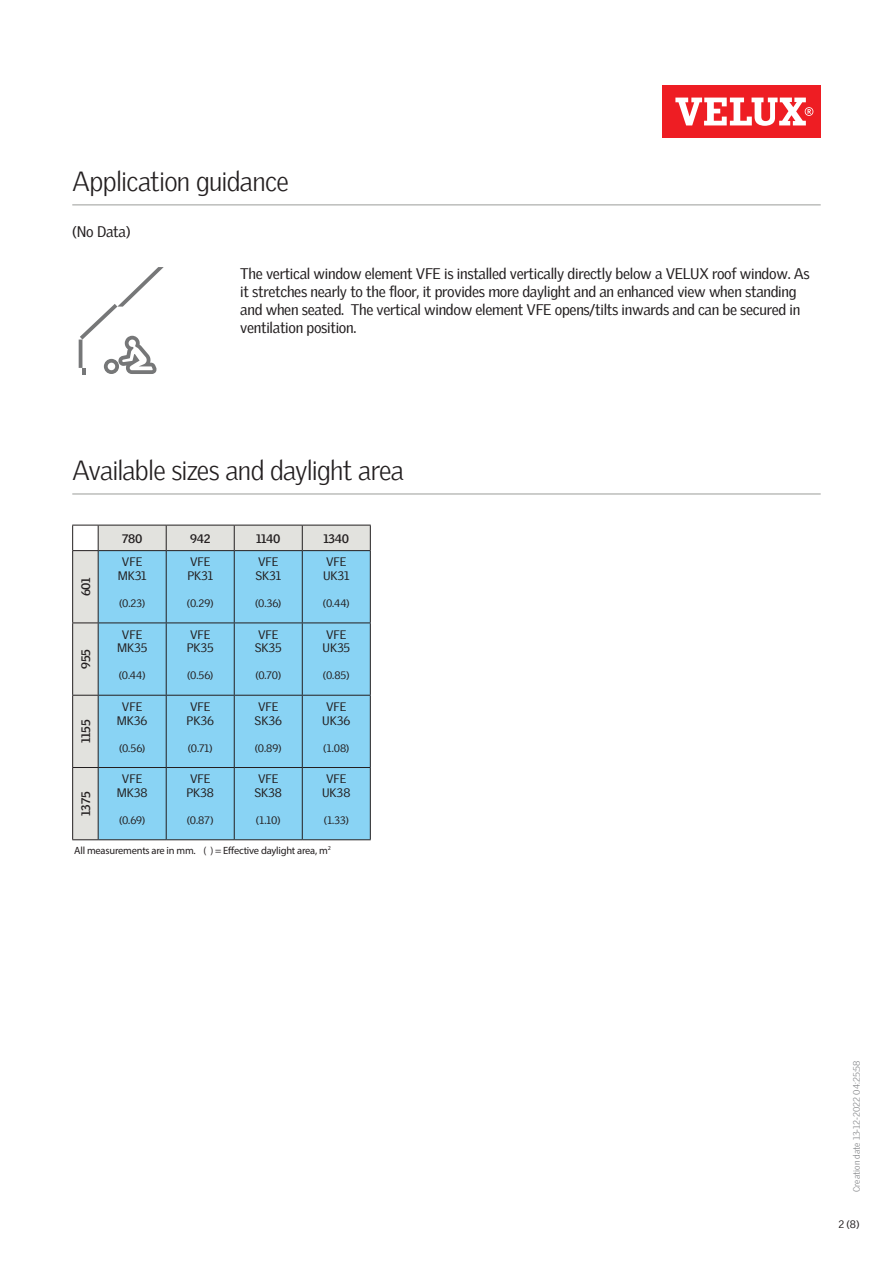
<style>
.page{position:relative;width:893px;height:1263px;background:#fff}
.page>*{position:absolute;margin:0;border:0;box-sizing:border-box;transform-origin:0 0}
.Headline_With_Line_B{font:300 27px "Velux Gothic";letter-spacing:-.03em;color:#231f20}
.Body_Regular{font:15px/18px "Velux Gothic";letter-spacing:-.02em;color:#231f20}
.TableText{font:12px "Velux Gothic";letter-spacing:-.005em;color:#231f20}
.TableHeader_TableTex{font:700 12px "Velux Gothic";letter-spacing:-.02em;color:#231f20}
.TableHeader{font:700 12px "Velux Gothic";letter-spacing:-.02em;color:#231f20}
.TableText-2{font:10.5px "Velux Gothic";letter-spacing:.005em;color:#231f20}
.t1{font:10.5px "Myriad Pro";letter-spacing:-.02em;color:#231f20}
.t2{font:300 9px "Velux Gothic";color:#7c7e81}
</style>
<div class="page">
<div style="left:662px;top:85px;width:159px;height:53px;background:#ee1d23"></div>
<svg style="left:675px;top:98px;width:138px;height:28px"></svg>
<hr style="left:72px;top:204px;width:749px;height:2px;background:#bcbdbb">
<hr style="left:72px;top:493px;width:749px;height:2px;background:#bcbdbb">
<div style="left:73px;top:526px;width:297px;height:313px;background:#e2e2de"></div>
<div style="left:99px;top:551px;width:271px;height:288px;background:#89d3f4"></div>
<hr style="left:98px;top:525px;width:68px;height:1px;background:#231f20">
<hr style="left:166px;top:525px;width:68px;height:1px;background:#231f20">
<svg style="left:166px;top:525px;width:1px;height:25px"></svg>
<hr style="left:234px;top:525px;width:68px;height:1px;background:#231f20">
<svg style="left:234px;top:525px;width:1px;height:25px"></svg>
<hr style="left:302px;top:525px;width:69px;height:1px;background:#231f20">
<svg style="left:302px;top:525px;width:1px;height:25px"></svg>
<svg style="left:370px;top:525px;width:1px;height:25px"></svg>
<svg style="left:72px;top:525px;width:27px;height:26px"></svg>
<hr style="left:72px;top:551px;width:1px;height:71px;background:#231f20">
<hr style="left:98px;top:550px;width:68px;height:1px;background:#231f20">
<hr style="left:98px;top:551px;width:1px;height:71px;background:#231f20">
<hr style="left:166px;top:550px;width:68px;height:1px;background:#231f20">
<hr style="left:166px;top:551px;width:1px;height:71px;background:#231f20">
<hr style="left:234px;top:550px;width:68px;height:1px;background:#231f20">
<hr style="left:234px;top:551px;width:1px;height:71px;background:#231f20">
<hr style="left:302px;top:550px;width:69px;height:1px;background:#231f20">
<hr style="left:302px;top:551px;width:1px;height:71px;background:#231f20">
<hr style="left:370px;top:551px;width:1px;height:71px;background:#231f20">
<svg style="left:72px;top:622px;width:26px;height:1px"></svg>
<hr style="left:72px;top:623px;width:1px;height:72px;background:#231f20">
<hr style="left:98px;top:622px;width:68px;height:1px;background:#231f20">
<hr style="left:98px;top:623px;width:1px;height:72px;background:#231f20">
<hr style="left:166px;top:622px;width:68px;height:1px;background:#231f20">
<hr style="left:166px;top:623px;width:1px;height:72px;background:#231f20">
<hr style="left:234px;top:622px;width:68px;height:1px;background:#231f20">
<hr style="left:234px;top:623px;width:1px;height:72px;background:#231f20">
<hr style="left:302px;top:622px;width:69px;height:1px;background:#231f20">
<hr style="left:302px;top:623px;width:1px;height:72px;background:#231f20">
<hr style="left:370px;top:623px;width:1px;height:72px;background:#231f20">
<svg style="left:72px;top:695px;width:26px;height:1px"></svg>
<hr style="left:72px;top:696px;width:1px;height:71px;background:#231f20">
<hr style="left:98px;top:695px;width:68px;height:1px;background:#231f20">
<hr style="left:98px;top:696px;width:1px;height:71px;background:#231f20">
<hr style="left:166px;top:695px;width:68px;height:1px;background:#231f20">
<hr style="left:166px;top:696px;width:1px;height:71px;background:#231f20">
<hr style="left:234px;top:695px;width:68px;height:1px;background:#231f20">
<hr style="left:234px;top:696px;width:1px;height:71px;background:#231f20">
<hr style="left:302px;top:695px;width:69px;height:1px;background:#231f20">
<hr style="left:302px;top:696px;width:1px;height:71px;background:#231f20">
<hr style="left:370px;top:696px;width:1px;height:71px;background:#231f20">
<svg style="left:72px;top:767px;width:26px;height:1px"></svg>
<hr style="left:72px;top:768px;width:1px;height:71px;background:#231f20">
<svg style="left:72px;top:839px;width:26px;height:1px"></svg>
<hr style="left:98px;top:767px;width:68px;height:1px;background:#231f20">
<hr style="left:98px;top:768px;width:1px;height:71px;background:#231f20">
<hr style="left:98px;top:839px;width:68px;height:1px;background:#231f20">
<hr style="left:166px;top:767px;width:68px;height:1px;background:#231f20">
<hr style="left:166px;top:768px;width:1px;height:71px;background:#231f20">
<hr style="left:166px;top:839px;width:68px;height:1px;background:#231f20">
<hr style="left:234px;top:767px;width:68px;height:1px;background:#231f20">
<hr style="left:234px;top:768px;width:1px;height:71px;background:#231f20">
<hr style="left:234px;top:839px;width:68px;height:1px;background:#231f20">
<hr style="left:302px;top:767px;width:69px;height:1px;background:#231f20">
<hr style="left:302px;top:768px;width:1px;height:71px;background:#231f20">
<hr style="left:370px;top:768px;width:1px;height:71px;background:#231f20">
<hr style="left:302px;top:839px;width:69px;height:1px;background:#231f20">
<svg style="left:79px;top:267px;width:85px;height:107px"></svg>
<p class="Headline_With_Line_B" style="left:72px;top:161px;width:218px">Application guidance</p>
<p class="Body_Regular" style="left:72px;top:221px;width:60px">(No Data)</p>
<p class="Body_Regular" style="left:240px;top:263px;width:571px">The vertical window element VFE is installed vertically directly below a VELUX roof window. As it stretches nearly to the floor, it provides more daylight and an enhanced view when standing and when seated. The vertical window element VFE opens/tilts inwards and can be secured in ventilation position.</p>
<p class="Headline_With_Line_B" style="left:72px;top:450px;width:333px">Available sizes and daylight area</p>
<p class="TableHeader" style="left:77px;top:596px;width:21px;rotate:-90deg">601</p>
<p class="TableHeader" style="left:77px;top:669px;width:21px;rotate:-90deg">955</p>
<p class="TableHeader" style="left:77px;top:743px;width:25px;rotate:-90deg">1155</p>
<p class="TableHeader_TableTex" style="left:122px;top:529px;width:22px">780</p>
<p class="TableHeader_TableTex" style="left:190px;top:529px;width:22px">942</p>
<p class="TableHeader_TableTex" style="left:256px;top:529px;width:26px">1140</p>
<p class="TableHeader_TableTex" style="left:323px;top:529px;width:27px">1340</p>
<p class="TableText" style="left:122px;top:553px;width:22px">VFE</p>
<p class="TableText" style="left:118px;top:566px;width:30px">MK31</p>
<p class="TableText-2" style="left:119px;top:595px;width:28px">(0.23)</p>
<p class="TableText" style="left:122px;top:625px;width:22px">VFE</p>
<p class="TableText" style="left:117px;top:639px;width:32px">MK35</p>
<p class="TableText-2" style="left:119px;top:667px;width:28px">(0.44)</p>
<p class="TableText" style="left:122px;top:698px;width:22px">VFE</p>
<p class="TableText" style="left:117px;top:711px;width:32px">MK36</p>
<p class="TableText-2" style="left:119px;top:740px;width:28px">(0.56)</p>
<p class="TableText" style="left:190px;top:553px;width:22px">VFE</p>
<p class="TableText" style="left:187px;top:566px;width:27px">PK31</p>
<p class="TableText-2" style="left:187px;top:595px;width:28px">(0.29)</p>
<p class="TableText" style="left:190px;top:625px;width:22px">VFE</p>
<p class="TableText" style="left:187px;top:639px;width:28px">PK35</p>
<p class="TableText-2" style="left:187px;top:667px;width:28px">(0.56)</p>
<p class="TableText" style="left:190px;top:698px;width:22px">VFE</p>
<p class="TableText" style="left:187px;top:711px;width:29px">PK36</p>
<p class="TableText-2" style="left:188px;top:740px;width:26px">(0.71)</p>
<p class="TableText" style="left:258px;top:553px;width:22px">VFE</p>
<p class="TableText" style="left:255px;top:566px;width:27px">SK31</p>
<p class="TableText-2" style="left:255px;top:595px;width:28px">(0.36)</p>
<p class="TableText" style="left:258px;top:625px;width:22px">VFE</p>
<p class="TableText" style="left:255px;top:639px;width:28px">SK35</p>
<p class="TableText-2" style="left:255px;top:667px;width:27px">(0.70)</p>
<p class="TableText" style="left:258px;top:698px;width:22px">VFE</p>
<p class="TableText" style="left:255px;top:711px;width:29px">SK36</p>
<p class="TableText-2" style="left:255px;top:740px;width:28px">(0.89)</p>
<p class="TableText" style="left:326px;top:553px;width:22px">VFE</p>
<p class="TableText" style="left:323px;top:566px;width:28px">UK31</p>
<p class="TableText-2" style="left:323px;top:595px;width:28px">(0.44)</p>
<p class="TableText" style="left:326px;top:625px;width:22px">VFE</p>
<p class="TableText" style="left:323px;top:639px;width:29px">UK35</p>
<p class="TableText-2" style="left:323px;top:667px;width:28px">(0.85)</p>
<p class="TableText" style="left:326px;top:698px;width:22px">VFE</p>
<p class="TableText" style="left:322px;top:711px;width:29px">UK36</p>
<p class="TableText-2" style="left:323px;top:740px;width:28px">(1.08)</p>
<p class="TableText" style="left:326px;top:770px;width:22px">VFE</p>
<p class="TableText" style="left:322px;top:783px;width:30px">UK38</p>
<p class="TableText-2" style="left:324px;top:812px;width:27px">(1.33)</p>
<p class="t1" style="left:74px;top:844px;width:258px">All measurements are in mm. ( ) = Effective daylight area, m<sup>2</sup></p>
<p class="TableText" style="left:122px;top:770px;width:22px">VFE</p>
<p class="TableText" style="left:117px;top:783px;width:32px">MK38</p>
<p class="TableText-2" style="left:119px;top:812px;width:28px">(0.69)</p>
<p class="TableText" style="left:190px;top:770px;width:22px">VFE</p>
<p class="TableText" style="left:186px;top:783px;width:29px">PK38</p>
<p class="TableText-2" style="left:187px;top:812px;width:28px">(0.87)</p>
<p class="TableText" style="left:258px;top:770px;width:22px">VFE</p>
<p class="TableText" style="left:254px;top:783px;width:29px">SK38</p>
<p class="TableText-2" style="left:256px;top:812px;width:26px">(1.10)</p>
<p class="TableHeader" style="left:77px;top:816px;width:26px;rotate:-90deg">1375</p>
<p class="t2" style="left:850px;top:1192px;width:133px;rotate:-90deg">Creation date 13-12-2022 04:25:58</p>
<p class="TableText-2" style="left:838px;top:1216px;width:23px">2 (8)</p>
</div>
